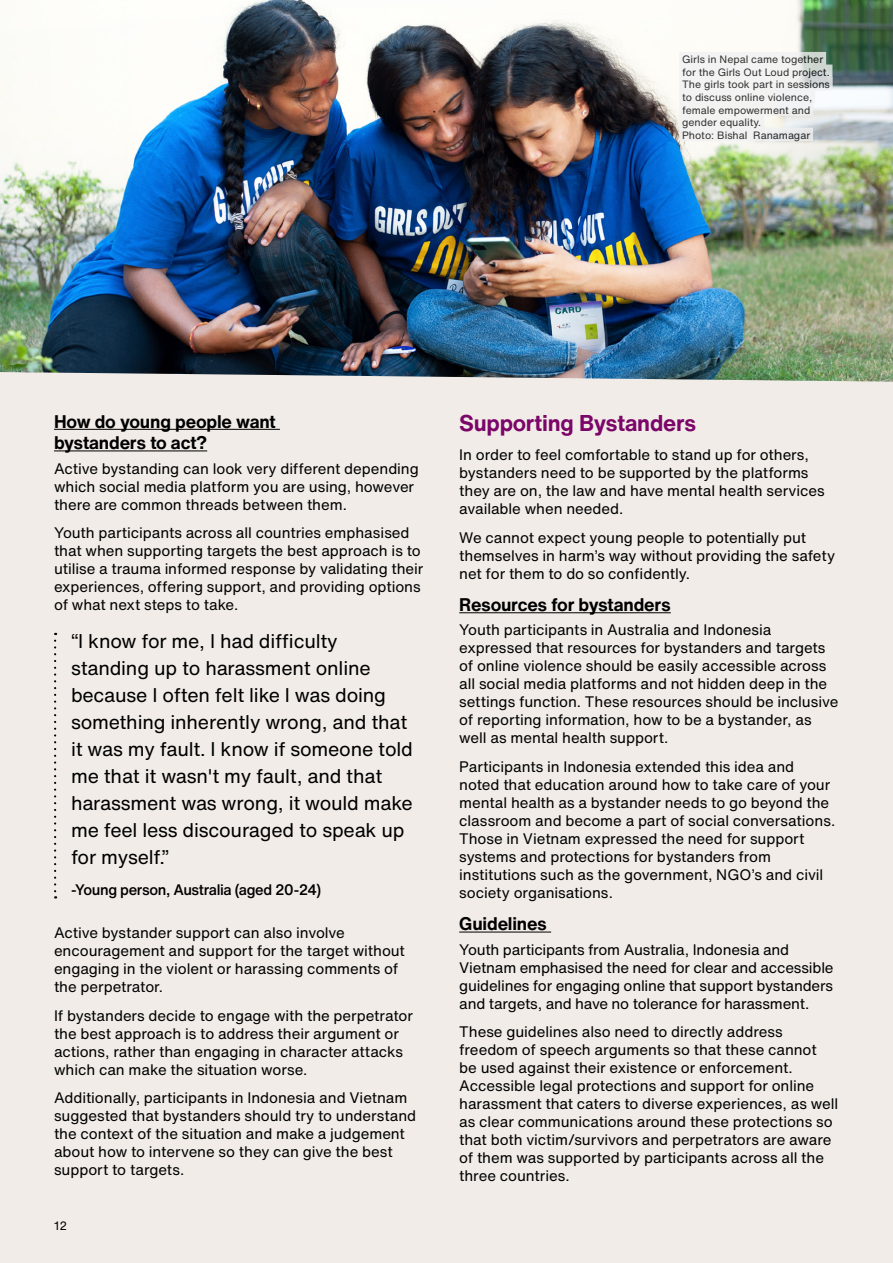
<style>
.page{position:relative;width:893px;height:1263px;background:#f1ece7}
.page>*{position:absolute;margin:0;border:0;box-sizing:border-box;transform-origin:0 0}
.t1{font:700 22.5px "Helvetica Now Text";letter-spacing:-.01em;color:#7b0568}
.t2{font:19.5px/27px "Helvetica Now Text";letter-spacing:-.01em;color:#000}
.t3{font:700 18px/21.6px "Helvetica Now Text";letter-spacing:-.015em;color:#000}
.t4{font:15px/18px "Helvetica Now Text";letter-spacing:-.005em;color:#000}
.t5{font:500 15px "Helvetica Now Text";letter-spacing:-.025em;color:#000}
.t6{font:12px "Helvetica Now Text";color:#000}
.t7{font:10.5px/12.6px "Helvetica Now Text";color:#000}
</style>
<div class="page">
<hr style="left:54px;top:429px;width:226px;height:1px;background:#000">
<hr style="left:54px;top:450px;width:153px;height:1px;background:#000">
<hr style="left:459px;top:612px;width:212px;height:1px;background:#000">
<hr style="left:459px;top:931px;width:92px;height:1px;background:#000">
<svg style="left:54px;top:641px;width:2px;height:257px"></svg>
<img style="left:0;top:0;width:893px;height:382px">
<svg style="left:679px;top:52px;width:147px;height:13px;fill:#f3f3f3"></svg>
<svg style="left:679px;top:65px;width:153px;height:12px;fill:#f3f3f3"></svg>
<div style="left:679px;top:77px;width:154px;height:14px;background:#f1f1f2"></div>
<div style="left:679px;top:90px;width:136px;height:13px;background:#f1f1f2"></div>
<div style="left:679px;top:102px;width:134px;height:14px;background:#f1f1f2"></div>
<div style="left:679px;top:115px;width:85px;height:13px;background:#f1f1f2"></div>
<div style="left:679px;top:128px;width:134px;height:13px;background:#f1f1f2"></div>
<p class="t7" style="left:682px;top:54px;width:149px">Girls in Nepal came together for the Girls Out Loud project.<br>The girls took part in sessions to discuss online violence, female empowerment and gender equality.<br>Photo: Bishal Ranamagar</p>
<p class="t3" style="left:54px;top:412px;width:223px">How do young people want bystanders to act?</p>
<p class="t4" style="left:54px;top:460px;width:366px">Active bystanding can look very different depending which social media platform you are using, however there are common threads between them.</p>
<p class="t4" style="left:54px;top:525px;width:371px">Youth participants across all countries emphasised that when supporting targets the best approach is to utilise a trauma informed response by validating their experiences, offering support, and providing options of what next steps to take.</p>
<p class="t2" style="left:71px;top:629px;width:343px">“I know for me, I had difficulty standing up to harassment online because I often felt like I was doing something inherently wrong, and that it was my fault. I know if someone told me that it wasn't my fault, and that harassment was wrong, it would make me feel less discouraged to speak up for myself.”</p>
<p class="t5" style="left:71px;top:883px;width:252px">-Young person, Australia (aged 20-24)</p>
<p class="t4" style="left:54px;top:925px;width:352px">Active bystander support can also involve encouragement and support for the target without engaging in the violent or harassing comments of the perpetrator.</p>
<p class="t4" style="left:54px;top:1008px;width:360px">If bystanders decide to engage with the perpetrator the best approach is to address their argument or actions, rather than engaging in character attacks which can make the situation worse.</p>
<p class="t4" style="left:54px;top:1090px;width:364px">Additionally, participants in Indonesia and Vietnam suggested that bystanders should try to understand the context of the situation and make a judgement about how to intervene so they can give the best support to targets.</p>
<p class="t6" style="left:54px;top:1220px;width:15px">12</p>
<h1 class="t1" style="left:459px;top:415px;width:239px">Supporting Bystanders</h1>
<p class="t4" style="left:459px;top:447px;width:367px">In order to feel comfortable to stand up for others, bystanders need to be supported by the platforms they are on, the law and have mental health services available when needed.</p>
<p class="t4" style="left:459px;top:530px;width:377px">We cannot expect young people to potentially put themselves in harm’s way without providing the safety net for them to do so confidently.</p>
<p class="t3" style="left:459px;top:595px;width:213px">Resources for bystanders</p>
<p class="t4" style="left:459px;top:622px;width:381px">Youth participants in Australia and Indonesia expressed that resources for bystanders and targets of online violence should be easily accessible across all social media platforms and not hidden deep in the settings function. These resources should be inclusive of reporting information, how to be a bystander, as well as mental health support.</p>
<p class="t4" style="left:459px;top:759px;width:378px">Participants in Indonesia extended this idea and noted that education around how to take care of your mental health as a bystander needs to go beyond the classroom and become a part of social conversations.<br>Those in Vietnam expressed the need for support systems and protections for bystanders from institutions such as the government, NGO’s and civil society organisations.</p>
<p class="t3" style="left:459px;top:915px;width:89px">Guidelines</p>
<p class="t4" style="left:459px;top:941px;width:376px">Youth participants from Australia, Indonesia and Vietnam emphasised the need for clear and accessible guidelines for engaging online that support bystanders and targets, and have no tolerance for harassment.</p>
<p class="t4" style="left:459px;top:1024px;width:380px">These guidelines also need to directly address freedom of speech arguments so that these cannot<br>be used against their existence or enforcement.<br>Accessible legal protections and support for online harassment that caters to diverse experiences, as well as clear communications around these protections so that both victim/survivors and perpetrators are aware of them was supported by participants across all the three countries.</p>
</div>
